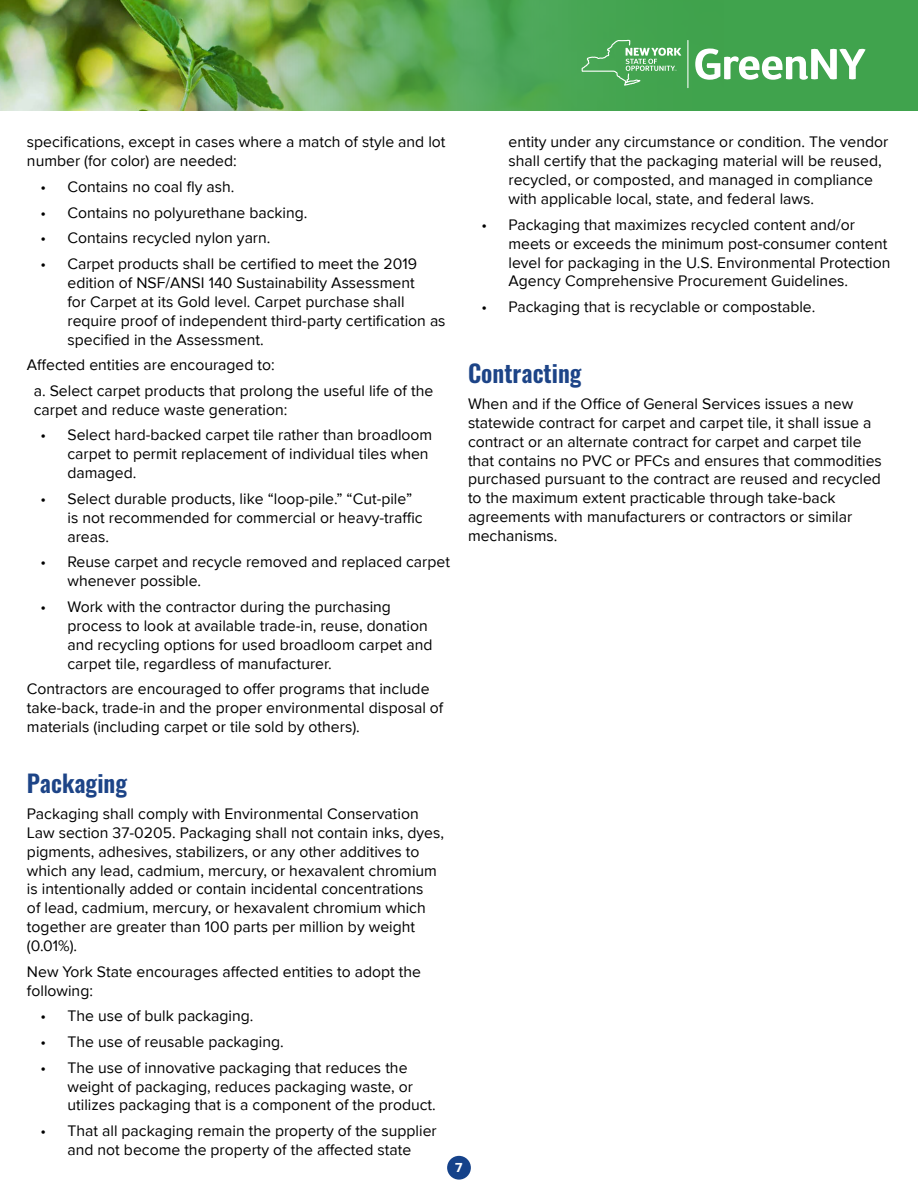
<style>
.page{position:relative;width:918px;height:1188px;background:#fff}
.page>*{position:absolute;margin:0;border:0;box-sizing:border-box;transform-origin:0 0}
.t1{font:600 24px "Oswald";color:#1d4487}
.t2{font:15.75px/18.9px "Proxima Nova";color:#000}
.t3{font:700 13.5px "Proxima Nova";color:#fff}
</style>
<div class="page">
<div style="left:447px;top:1156px;width:24px;height:24px;background:#15428a;border-radius:50%"></div>
<div style="left:0;top:0;width:918px;height:110px;background:#40a34d"></div>
<img style="left:0;top:0;width:714px;height:110px">
<hr style="left:687px;top:40px;width:1px;height:48px;background:#fff">
<svg style="left:582px;top:40px;width:99px;height:46px"></svg>
<svg style="left:695px;top:49px;width:171px;height:31px"></svg>
<p class="t2" style="left:27px;top:133px;width:420px">specifications, except in cases where a match of style and lot number (for color) are needed:</p>
<p class="t2" style="left:40px;top:178px;width:196px">• Contains no coal fly ash.</p>
<p class="t2" style="left:40px;top:203px;width:269px">• Contains no polyurethane backing.</p>
<p class="t2" style="left:40px;top:229px;width:231px">• Contains recycled nylon yarn.</p>
<p class="t2" style="left:67px;top:254px;width:380px;text-indent:-27px">• Carpet products shall be certified to meet the 2019 edition of NSF/ANSI 140 Sustainability Assessment<br>for Carpet at its Gold level. Carpet purchase shall require proof of independent third-party certification as specified in the Assessment.</p>
<p class="t2" style="left:27px;top:356px;width:249px">Affected entities are encouraged to:</p>
<p class="t2" style="left:34px;top:381px;width:401px">a. Select carpet products that prolong the useful life of the carpet and reduce waste generation:</p>
<p class="t2" style="left:67px;top:426px;width:366px;text-indent:-27px">• Select hard-backed carpet tile rather than broadloom carpet to permit replacement of individual tiles when damaged.</p>
<p class="t2" style="left:67px;top:489px;width:357px;text-indent:-27px">• Select durable products, like “loop-pile.” “Cut-pile” is not recommended for commercial or heavy-traffic areas.</p>
<p class="t2" style="left:67px;top:553px;width:384px;text-indent:-27px">• Reuse carpet and recycle removed and replaced carpet whenever possible.</p>
<p class="t2" style="left:67px;top:597px;width:367px;text-indent:-27px">• Work with the contractor during the purchasing process to look at available trade-in, reuse, donation and recycling options for used broadloom carpet and carpet tile, regardless of manufacturer.</p>
<p class="t2" style="left:27px;top:680px;width:418px">Contractors are encouraged to offer programs that include take-back, trade-in and the proper environmental disposal of materials (including carpet or tile sold by others).</p>
<p class="t1" style="left:27px;top:771px;width:102px">Packaging</p>
<p class="t2" style="left:27px;top:804px;width:419px">Packaging shall comply with Environmental Conservation Law section 37-0205. Packaging shall not contain inks, dyes, pigments, adhesives, stabilizers, or any other additives to which any lead, cadmium, mercury, or hexavalent chromium is intentionally added or contain incidental concentrations<br>of lead, cadmium, mercury, or hexavalent chromium which together are greater than 100 parts per million by weight (0.01%).</p>
<p class="t2" style="left:27px;top:962px;width:396px">New York State encourages affected entities to adopt the following:</p>
<p class="t2" style="left:40px;top:1007px;width:214px">• The use of bulk packaging.</p>
<p class="t2" style="left:40px;top:1033px;width:245px">• The use of reusable packaging.</p>
<p class="t2" style="left:67px;top:1058px;width:370px;text-indent:-27px">• The use of innovative packaging that reduces the weight of packaging, reduces packaging waste, or utilizes packaging that is a component of the product.</p>
<p class="t2" style="left:40px;top:1122px;width:398px;text-align:center">• That all packaging remain the property of the supplier and not become the property of the affected state</p>
<p class="t2" style="left:509px;top:133px;width:381px">entity under any circumstance or condition. The vendor shall certify that the packaging material will be reused, recycled, or composted, and managed in compliance with applicable local, state, and federal laws.</p>
<p class="t2" style="left:509px;top:215px;width:384px;text-indent:-27px">• Packaging that maximizes recycled content and/or meets or exceeds the minimum post-consumer content level for packaging in the U.S. Environmental Protection Agency Comprehensive Procurement Guidelines.</p>
<p class="t2" style="left:482px;top:298px;width:335px">• Packaging that is recyclable or compostable.</p>
<p class="t1" style="left:468px;top:361px;width:115px">Contracting</p>
<p class="t2" style="left:468px;top:394px;width:415px">When and if the Office of General Services issues a new statewide contract for carpet and carpet tile, it shall issue a contract or an alternate contract for carpet and carpet tile that contains no PVC or PFCs and ensures that commodities purchased pursuant to the contract are reused and recycled to the maximum extent practicable through take-back agreements with manufacturers or contractors or similar mechanisms.</p>
<p class="t3" style="left:455px;top:1159px;width:9px">7</p>
</div>
